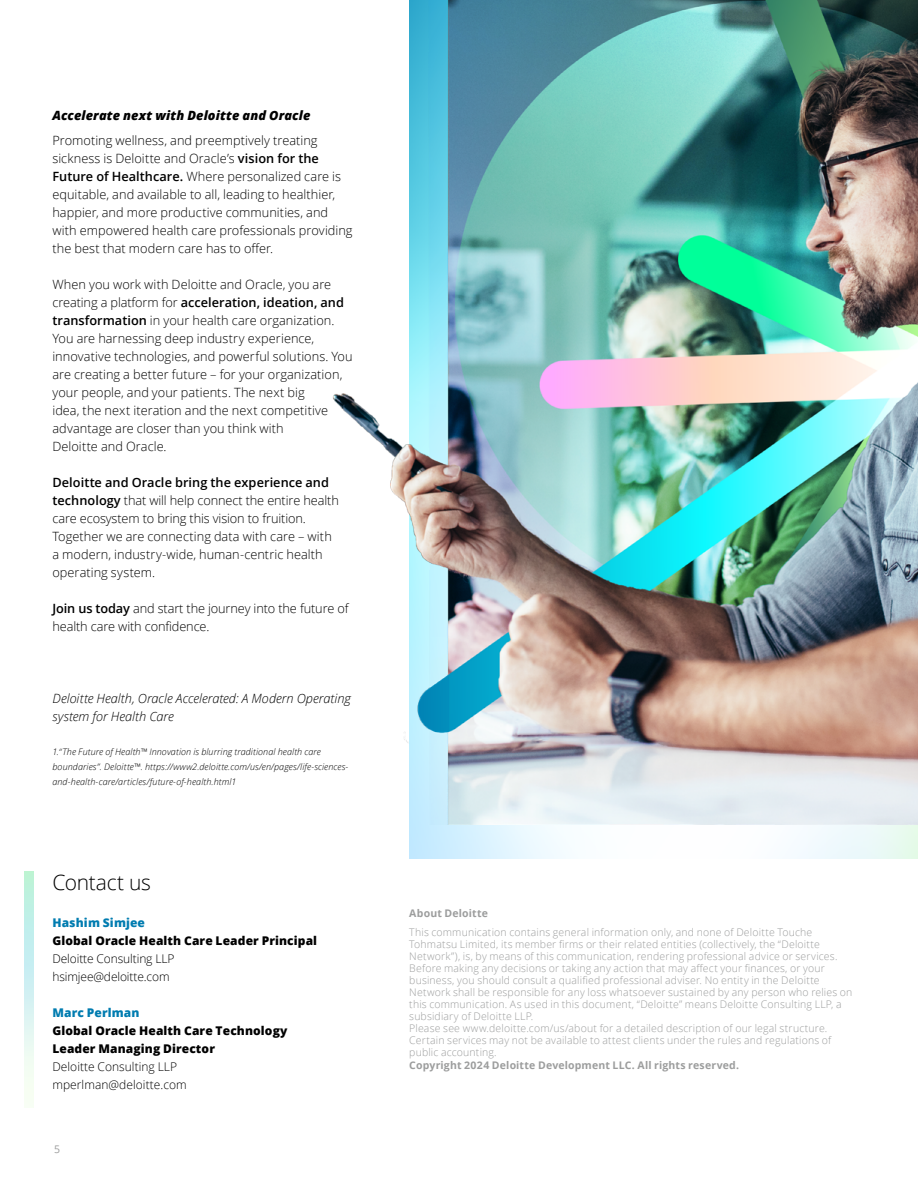
<style>
.page{position:relative;width:918px;height:1188px;background:#fff}
.page>*{position:absolute;margin:0;border:0;box-sizing:border-box;transform-origin:0 0}
.t1{font:300 21px "Open Sans";letter-spacing:-.015em;color:#000}
.t2{font:300 12.75px/18px "Open Sans";letter-spacing:.005em;color:#000}
.t3{font:italic 300 12.75px/18px "Open Sans";color:#000}
.t4{font:italic 800 12.75px "Open Sans";letter-spacing:.01em;color:#000}
.t5{font:800 12px/18px "Open Sans";letter-spacing:.01em;color:#000}
.t6{font:300 12px/18px "Open Sans";color:#000}
.t7{font:800 12px "Open Sans";letter-spacing:.01em;color:#007cb0}
.t8{font:300 10.5px/12px "Open Sans";letter-spacing:.015em;color:#9c9d9d}
.t9{font:700 10.5px "Open Sans";letter-spacing:.015em;color:#9c9d9d}
.t10{font:10.5px "Open Sans";color:#9c9d9d}
.t11{font:italic 300 9px/15px "Open Sans";letter-spacing:.01em;color:#000}
.s1{font-weight:600}
</style>
<div class="page">
<img style="left:333px;top:0;width:585px;height:825px">
<p class="t4" style="left:52px;top:106px;width:260px">Accelerate next with Deloitte and Oracle</p>
<p class="t2" style="left:52px;top:131px;width:302px">Promoting wellness, and preemptively treating sickness is Deloitte and Oracle’s <span class="s1">vision for the Future of Healthcare.</span> Where personalized care is equitable, and available to all, leading to healthier, happier, and more productive communities, and with empowered health care professionals providing the best that modern care has to offer.</p>
<p class="t2" style="left:52px;top:275px;width:302px">When you work with Deloitte and Oracle, you are creating a platform for <span class="s1">acceleration, ideation, and transformation</span> in your health care organization.<br>You are harnessing deep industry experience, innovative technologies, and powerful solutions. You are creating a better future – for your organization, your people, and your patients. The next big<br>idea, the next iteration and the next competitive advantage are closer than you think with<br>Deloitte and Oracle.</p>
<p class="t2" style="left:52px;top:473px;width:288px"><span class="s1">Deloitte and Oracle bring the experience and technology</span> that will help connect the entire health care ecosystem to bring this vision to fruition.<br>Together we are connecting data with care – with a modern, industry-wide, human-centric health operating system.</p>
<p class="t2" style="left:52px;top:599px;width:298px"><span class="s1">Join us today</span> and start the journey into the future of health care with confidence.</p>
<p class="t3" style="left:52px;top:689px;width:300px">Deloitte Health, Oracle Accelerated: A Modern Operating system for Health Care</p>
<p class="t11" style="left:52px;top:744px;width:297px">1.“The Future of Health™ Innovation is blurring traditional health care boundaries”. Deloitte™. https://www2.deloitte.com/us/en/pages/life-sciences&shy;and-health-care/articles/future-of-health.html1</p>
<h1 class="t1" style="left:52px;top:868px;width:100px">Contact us</h1>
<p class="t7" style="left:52px;top:914px;width:94px">Hashim Simjee</p>
<p class="t5" style="left:52px;top:931px;width:266px">Global Oracle Health Care Leader Principal</p>
<p class="t6" style="left:52px;top:949px;width:124px">Deloitte Consulting LLP hsimjee@deloitte.com</p>
<p class="t7" style="left:52px;top:1004px;width:89px">Marc Perlman</p>
<p class="t5" style="left:52px;top:1021px;width:236px">Global Oracle Health Care Technology<br>Leader Managing Director</p>
<p class="t6" style="left:52px;top:1057px;width:136px">Deloitte Consulting LLP mperlman@deloitte.com</p>
<p class="t10" style="left:54px;top:1142px;width:8px">5</p>
<p class="t9" style="left:409px;top:906px;width:80px">About Deloitte</p>
<p class="t8" style="left:409px;top:926px;width:445px">This communication contains general information only, and none of Deloitte Touche Tohmatsu Limited, its member firms or their related entities (collectively, the “Deloitte Network”), is, by means of this communication, rendering professional advice or services.<br>Before making any decisions or taking any action that may affect your finances, or your business, you should consult a qualified professional adviser. No entity in the Deloitte Network shall be responsible for any loss whatsoever sustained by any person who relies on this communication. As used in this document, “Deloitte” means Deloitte Consulting LLP, a subsidiary of Deloitte LLP.<br>Please see www.deloitte.com/us/about for a detailed description of our legal structure.<br>Certain services may not be available to attest clients under the rules and regulations of public accounting.</p>
<p class="t9" style="left:409px;top:1058px;width:331px">Copyright 2024 Deloitte Development LLC. All rights reserved.</p>
</div>
